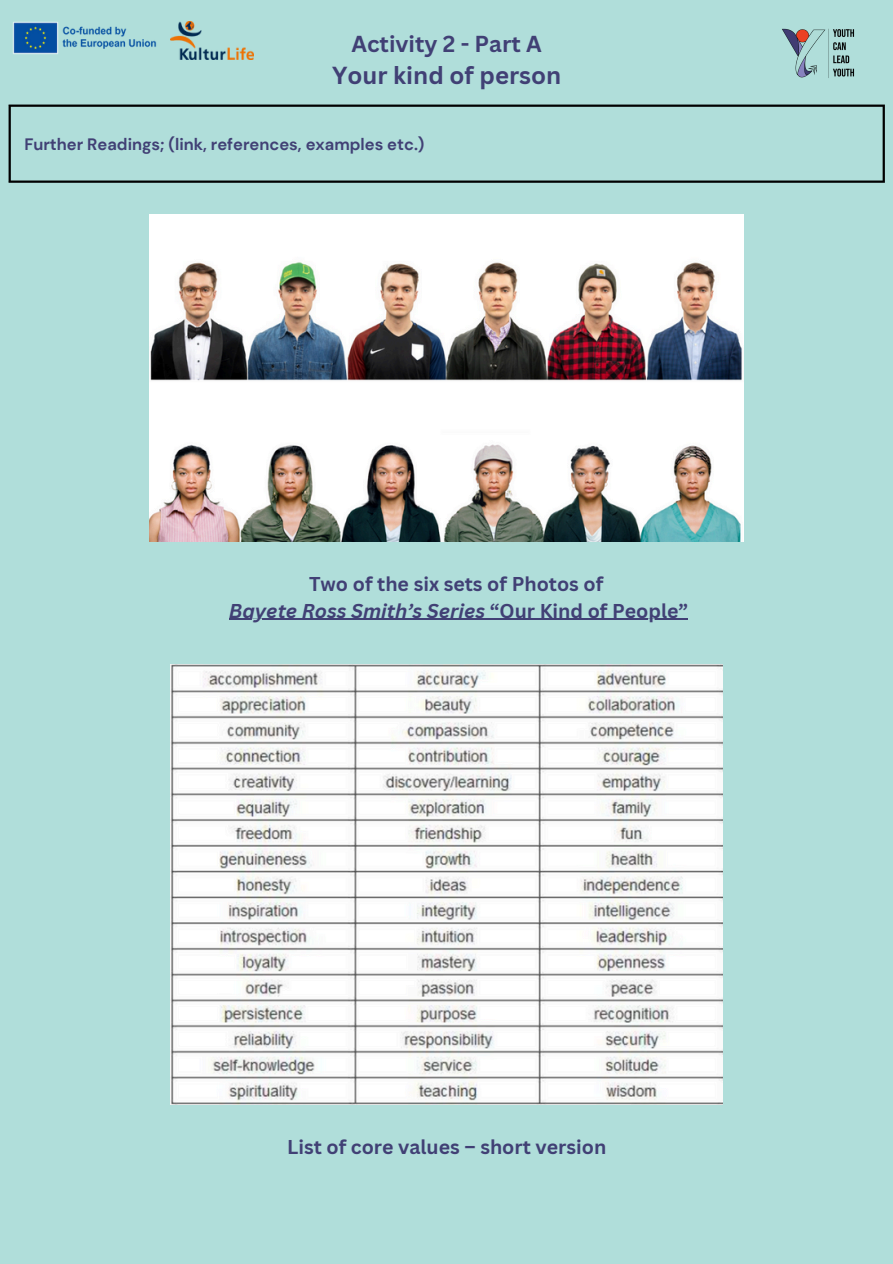
<style>
.page{position:relative;width:893px;height:1264px;background:#fff}
.page>*{position:absolute;margin:0;border:0;box-sizing:border-box;transform-origin:0 0}
.t1{font:700 24px "Canva Sans";color:#414075}
.t2{font:700 22.5px "Canva Sans";color:#414075}
.t3{font:700 19.5px "Canva Sans";color:#414075}
.t4{font:italic 700 19.5px "Canva Sans";color:#414075}
.t5{font:700 16.5px "DM Sans";color:#414075}
.s1{font-style:normal}
</style>
<div class="page">
<div style="left:0;top:0;width:892px;height:1263px;background:#b0deda"></div>
<hr style="left:9px;top:107px;width:2px;height:73px;background:#000">
<hr style="left:882px;top:107px;width:2px;height:73px;background:#000">
<hr style="left:9px;top:105px;width:875px;height:2px;background:#000">
<hr style="left:9px;top:180px;width:875px;height:3px;background:#000">
<img style="left:150px;top:215px;width:593px;height:326px">
<img style="left:171px;top:664px;width:551px;height:440px">
<hr style="left:229px;top:619px;width:256px;height:1px;background:#414075">
<hr style="left:485px;top:619px;width:203px;height:1px;background:#414075">
<img style="left:13px;top:22px;width:144px;height:32px">
<img style="left:171px;top:22px;width:83px;height:37px">
<img style="left:770px;top:28px;width:114px;height:106px">
<p class="t2" style="left:351px;top:28px;width:192px">Activity 2 - Part A</p>
<p class="t1" style="left:332px;top:58px;width:231px">Your kind of person</p>
<p class="t5" style="left:24px;top:133px;width:401px">Further Readings; (link, references, examples etc.)</p>
<p class="t3" style="left:309px;top:570px;width:296px">Two of the six sets of Photos of</p>
<p class="t4" style="left:229px;top:597px;width:461px">Bayete Ross Smith’s Series <span class="s1">“Our Kind of People”</span></p>
<p class="t3" style="left:287px;top:1132px;width:321px">List of core values – short version</p>
</div>
